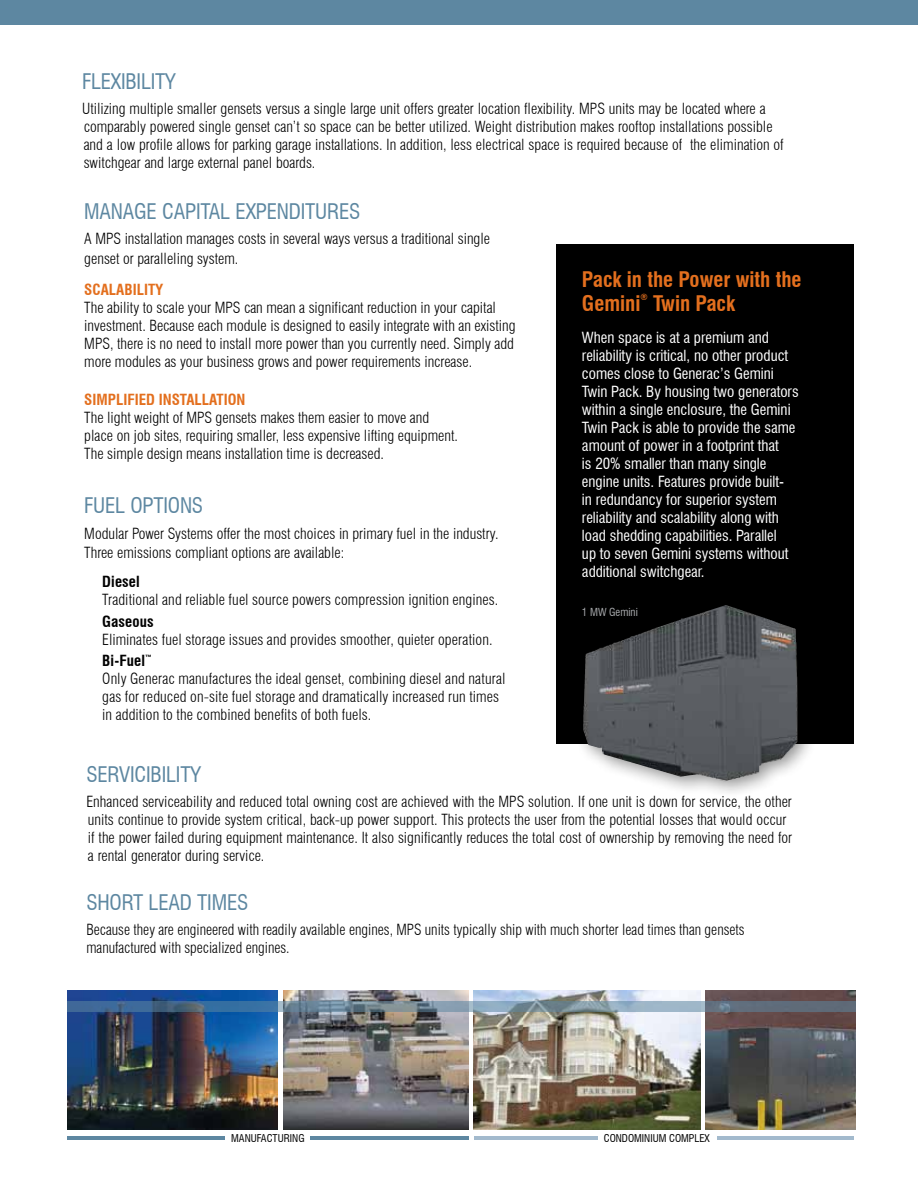
<style>
.page{position:relative;width:918px;height:1188px;background:#fff}
.page>*{position:absolute;margin:0;border:0;box-sizing:border-box;transform-origin:0 0}
.t1{font:condensed 21px "Swiss 721 BT";letter-spacing:-.01em;color:#5d87a1}
.t2{font:700 condensed 21px/24px "Swiss 721 BT";color:#e36f1e}
.t3{font:300 condensed 15px/18px "Swiss 721 BT";color:#000}
.t4{font:condensed 15px/18px "Swiss 721 BT";color:#fff}
.t5{font:700 condensed 15px "Swiss 721 BT";color:#e36f1e}
.t6{font:700 condensed 15px "Swiss 721 BT";letter-spacing:.005em;color:#000}
.t7{font:condensed 10.8px "Swiss 721 BT";color:#a7a9ac}
.t8{font:condensed 10.5px "Swiss 721 BT";color:#000}
.t9{font:700 condensed 8.7px "Swiss 721 BT";color:#e36f1e}
.s1{font-weight:700}
</style>
<div class="page">
<div style="left:0;top:0;width:918px;height:25px;background:#5d87a1"></div>
<div style="left:557px;top:245px;width:297px;height:499px;background:#000"></div>
<div style="left:573px;top:596px;width:244px;height:203px;background:#000;opacity:.44"></div>
<img style="left:584px;top:605px;width:142px;height:105px">
<img style="left:706px;top:991px;width:150px;height:138px">
<img style="left:67px;top:991px;width:211px;height:138px">
<img style="left:283px;top:991px;width:186px;height:138px">
<img style="left:474px;top:991px;width:226px;height:138px">
<hr style="left:67px;top:1136px;width:158px;height:4px;background:#5d87a1">
<hr style="left:474px;top:1136px;width:123px;height:4px;background:#a3bacd">
<hr style="left:310px;top:1136px;width:159px;height:4px;background:#5d87a1">
<hr style="left:717px;top:1136px;width:137px;height:4px;background:#a3bacd">
<svg style="left:67px;top:1001px;width:789px;height:10px;background:#69849a"></svg>
<h1 class="t1" style="left:82px;top:69px;width:95px">FLEXIBILITY</h1>
<p class="t3" style="left:82px;top:100px;width:703px">Utilizing multiple smaller gensets versus a single large unit offers greater location flexibility. MPS units may be located where a comparably powered single genset can’t so space can be better utilized. Weight distribution makes rooftop installations possible and a low profile allows for parking garage installations. In addition, less electrical space is required because of the elimination of switchgear and large external panel boards.</p>
<h1 class="t1" style="left:84px;top:199px;width:278px">MANAGE CAPITAL EXPENDITURES</h1>
<p class="t3" style="left:84px;top:229px;width:407px;line-height:19.5px">A MPS installation manages costs in several ways versus a traditional single genset or paralleling system.</p>
<p class="t5" style="left:84px;top:281px;width:81px">SCALABILITY</p>
<p class="t3" style="left:84px;top:299px;width:433px">The ability to scale your MPS can mean a significant reduction in your capital investment. Because each module is designed to easily integrate with an existing MPS, there is no need to install more power than you currently need. Simply add more modules as your business grows and power requirements increase.</p>
<p class="t5" style="left:84px;top:390px;width:163px">SIMPLIFIED INSTALLATION</p>
<p class="t3" style="left:84px;top:408px;width:375px">The light weight of MPS gensets makes them easier to move and place on job sites, requiring smaller, less expensive lifting equipment.<br>The simple design means installation time is decreased.</p>
<h1 class="t1" style="left:84px;top:492px;width:120px">FUEL OPTIONS</h1>
<p class="t3" style="left:84px;top:524px;width:416px;line-height:19.5px">Modular Power Systems offer the most choices in primary fuel in the industry.<br>Three emissions compliant options are available:</p>
<p class="t6" style="left:102px;top:572px;width:39px">Diesel</p>
<p class="t3" style="left:102px;top:590px;width:398px">Traditional and reliable fuel source powers compression ignition engines.</p>
<p class="t6" style="left:102px;top:612px;width:53px">Gaseous</p>
<p class="t3" style="left:102px;top:628px;width:392px;line-height:21.8px">Eliminates fuel storage issues and provides smoother, quieter operation.<br><span class="s1">Bi-Fuel</span><sup>™</sup></p>
<p class="t3" style="left:102px;top:670px;width:405px">Only Generac manufactures the ideal genset, combining diesel and natural gas for reduced on-site fuel storage and dramatically increased run times in addition to the combined benefits of both fuels.</p>
<h1 class="t2" style="left:582px;top:267px;width:221px">Pack in the Power with the<br>Gemini</h1>
<p class="t9" style="left:640px;top:292px;width:9px">®</p>
<h1 class="t2" style="left:653px;top:291px;width:84px">Twin Pack</h1>
<p class="t4" style="left:582px;top:328px;width:218px">When space is at a premium and reliability is critical, no other product comes close to Generac’s Gemini Twin Pack. By housing two generators within a single enclosure, the Gemini Twin Pack is able to provide the same amount of power in a footprint that<br>is 20% smaller than many single engine units. Features provide built-<br>in redundancy for superior system reliability and scalability along with load shedding capabilities. Parallel<br>up to seven Gemini systems without additional switchgear.</p>
<p class="t7" style="left:582px;top:605px;width:57px">1 MW Gemini</p>
<h1 class="t1" style="left:86px;top:762px;width:116px">SERVICIBILITY</h1>
<p class="t3" style="left:86px;top:792px;width:707px">Enhanced serviceability and reduced total owning cost are achieved with the MPS solution. If one unit is down for service, the other units continue to provide system critical, back-up power support. This protects the user from the potential losses that would occur if the power failed during equipment maintenance. It also significantly reduces the total cost of ownership by removing the need for a rental generator during service.</p>
<h1 class="t1" style="left:86px;top:890px;width:163px">SHORT LEAD TIMES</h1>
<p class="t3" style="left:86px;top:920px;width:660px">Because they are engineered with readily available engines, MPS units typically ship with much shorter lead times than gensets manufactured with specialized engines.</p>
<p class="t8" style="left:231px;top:1132px;width:75px">MANUFACTURING</p>
<p class="t8" style="left:604px;top:1132px;width:108px">CONDOMINIUM COMPLEX</p>
</div>
